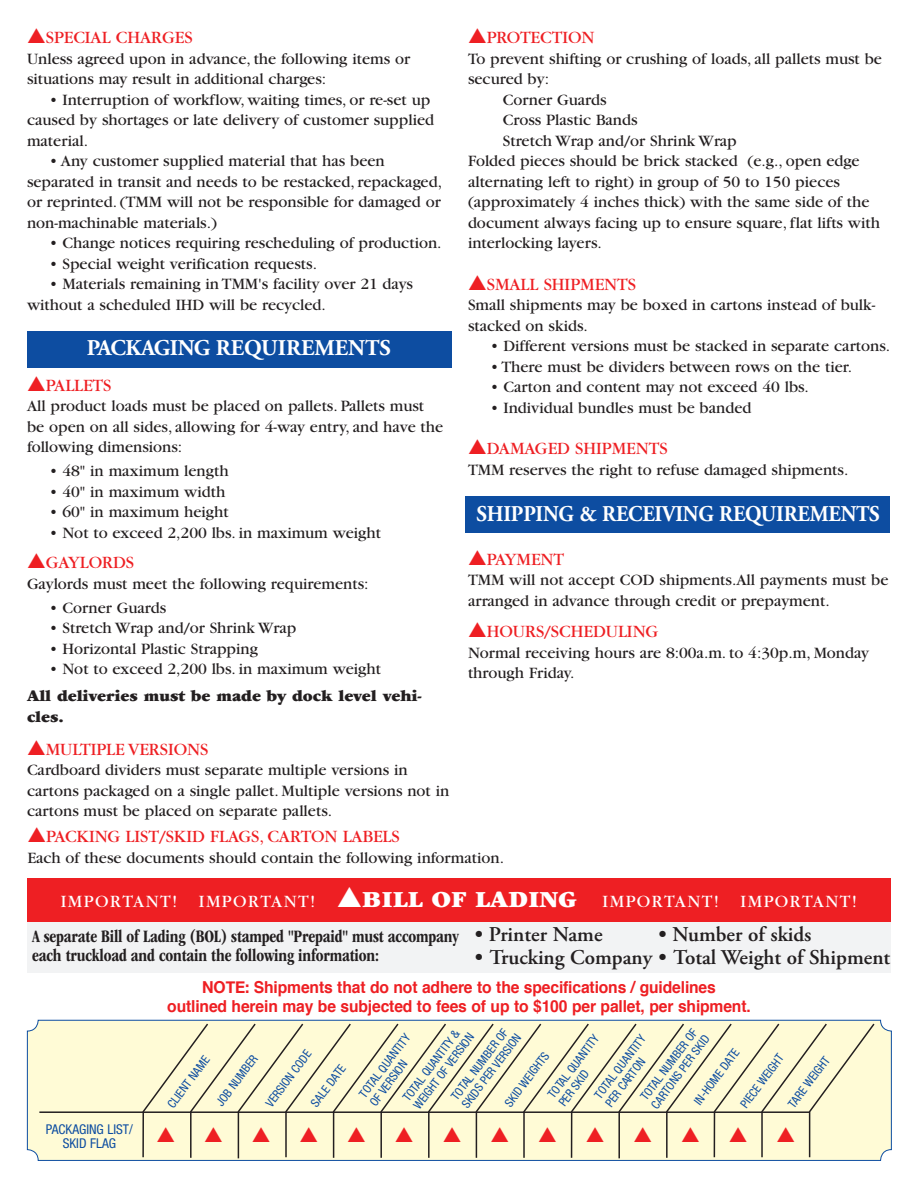
<style>
.page{position:relative;width:918px;height:1188px;background:#fff}
.page>*{position:absolute;margin:0;border:0;box-sizing:border-box;transform-origin:0 0}
.t1{font:700 22.5px "Adobe Garamond";letter-spacing:-.01em;color:#fff;scale:.93 1}
.t2{font:700 22.5px "Adobe Garamond";letter-spacing:-.01em;color:#fff}
.t3{font:600 21px "Adobe Garamond Pro";color:#231f20}
.t4{font:18px "Garamond";color:#ee1f23}
.t5{font:700 condensed 18px/19.5px "ITC Garamond Std";letter-spacing:-.01em;color:#231f20;scale:.95 1}
.t6{font:18px "Garamond";letter-spacing:.08em;color:#fff}
.t7{font:16.5px/20.5px "Garamond";color:#231f20}
.t8{font:700 16.5px/19.5px "Helvetica";letter-spacing:-.01em;color:#ee1f23;text-align:center;scale:.95 1}
.t9{font:900 16.5px/20.5px "Garamond";color:#231f20}
.t10{font:condensed 13.5px/13.5px "Helvetica Neue";color:#0d4da1;text-align:center}
.t11{font:condensed 12px/13.5px "Helvetica Neue";color:#0d4da1}
.s1{font-weight:900;font-size:24px}
.s2{font-family:"Helvetica Neue"}
</style>
<div class="page">
<div style="left:27px;top:331px;width:425px;height:36px;background:#0d4da1"></div>
<div style="left:465px;top:496px;width:425px;height:37px;background:#0d4da1"></div>
<div style="left:27px;top:1020px;width:864px;height:140px;background:#fffbd6;border-radius:11px"></div>
<div style="left:27px;top:1020px;width:865px;height:141px;border:1px solid #0d4da1;border-radius:11px"></div>
<hr style="left:39px;top:1111px;width:770px;height:2px;background:#231f20">
<div style="left:27px;top:917px;width:864px;height:55px;background:#f2f3f4"></div>
<div style="left:27px;top:878px;width:864px;height:44px;background:#ee1f23"></div>
<svg style="left:142px;top:1023px;width:734px;height:137px"></svg>
<p class="t4" style="left:27px;top:28px;width:167px">▲SPECIAL CHARGES</p>
<p class="t7" style="left:27px;top:48px;width:385px">Unless agreed upon in advance, the following items or situations may result in additional charges:</p>
<p class="t7" style="left:27px;top:89px;width:409px;text-indent:22px">• Interruption of workflow, waiting times, or re-set up caused by shortages or late delivery of customer supplied material.</p>
<p class="t7" style="left:27px;top:151px;width:417px;text-indent:22px">• Any customer supplied material that has been separated in transit and needs to be restacked, repackaged, or reprinted. (TMM will not be responsible for damaged or non-machinable materials.)</p>
<p class="t7" style="left:49px;top:233px;width:394px">• Change notices requiring rescheduling of production.</p>
<p class="t7" style="left:49px;top:254px;width:269px">• Special weight verification requests.</p>
<p class="t7" style="left:27px;top:274px;width:388px;text-indent:22px">• Materials remaining in TMM's facility over 21 days without a scheduled IHD will be recycled.</p>
<h1 class="t2" style="left:87px;top:336px;width:305px">PACKAGING REQUIREMENTS</h1>
<p class="t4" style="left:27px;top:376px;width:86px">▲PALLETS</p>
<p class="t7" style="left:27px;top:396px;width:418px">All product loads must be placed on pallets. Pallets must be open on all sides, allowing for 4-way entry, and have the following dimensions:</p>
<p class="t7" style="left:49px;top:461px;width:181px">• 48" in maximum length</p>
<p class="t7" style="left:49px;top:482px;width:177px">• 40" in maximum width</p>
<p class="t7" style="left:49px;top:502px;width:181px">• 60" in maximum height</p>
<p class="t7" style="left:49px;top:523px;width:333px">• Not to exceed 2,200 lbs. in maximum weight</p>
<p class="t4" style="left:27px;top:553px;width:109px">▲GAYLORDS</p>
<p class="t7" style="left:27px;top:573px;width:343px">Gaylords must meet the following requirements:</p>
<p class="t7" style="left:49px;top:597px;width:118px">• Corner Guards</p>
<p class="t7" style="left:49px;top:618px;width:249px">• Stretch Wrap and/or Shrink Wrap</p>
<p class="t7" style="left:49px;top:638px;width:210px">• Horizontal Plastic Strapping</p>
<p class="t7" style="left:49px;top:659px;width:333px">• Not to exceed 2,200 lbs. in maximum weight</p>
<p class="t9" style="left:27px;top:686px;width:396px">All deliveries must be made by dock level vehi&shy;cles.</p>
<p class="t4" style="left:27px;top:740px;width:183px">▲MULTIPLE VERSIONS</p>
<p class="t7" style="left:27px;top:760px;width:424px">Cardboard dividers must separate multiple versions in cartons packaged on a single pallet. Multiple versions not in cartons must be placed on separate pallets.</p>
<p class="t4" style="left:468px;top:28px;width:128px">▲PROTECTION</p>
<p class="t7" style="left:468px;top:48px;width:416px">To prevent shifting or crushing of loads, all pallets must be</p>
<p class="t7" style="left:468px;top:69px;width:83px">secured by:</p>
<p class="t7" style="left:503px;top:89px;width:105px">Corner Guards</p>
<p class="t7" style="left:503px;top:110px;width:136px">Cross Plastic Bands</p>
<p class="t7" style="left:503px;top:130px;width:236px">Stretch Wrap and/or Shrink Wrap</p>
<p class="t7" style="left:468px;top:151px;width:393px">Folded pieces should be brick stacked (e.g., open edge</p>
<p class="t7" style="left:468px;top:172px;width:374px">alternating left to right) in group of 50 to 150 pieces</p>
<p class="t7" style="left:468px;top:192px;width:403px">(approximately 4 inches thick) with the same side of the</p>
<p class="t7" style="left:468px;top:213px;width:414px">document always facing up to ensure square, flat lifts with</p>
<p class="t7" style="left:468px;top:233px;width:136px">interlocking layers.</p>
<p class="t4" style="left:468px;top:275px;width:170px">▲SMALL SHIPMENTS</p>
<p class="t7" style="left:468px;top:295px;width:409px">Small shipments may be boxed in cartons instead of bulk&shy;stacked on skids.</p>
<p class="t7" style="left:490px;top:336px;width:401px">• Different versions must be stacked in separate cartons.</p>
<p class="t7" style="left:490px;top:357px;width:363px">• There must be dividers between rows on the tier.</p>
<p class="t7" style="left:490px;top:377px;width:320px">• Carton and content may not exceed 40 lbs.</p>
<p class="t7" style="left:490px;top:398px;width:263px">• Individual bundles must be banded</p>
<p class="t4" style="left:468px;top:439px;width:201px">▲DAMAGED SHIPMENTS</p>
<p class="t7" style="left:468px;top:459px;width:382px">TMM reserves the right to refuse damaged shipments.</p>
<h1 class="t1" style="left:476px;top:502px;width:435px">SHIPPING &amp; RECEIVING REQUIREMENTS</h1>
<p class="t4" style="left:468px;top:549px;width:98px">▲PAYMENT</p>
<p class="t7" style="left:468px;top:570px;width:422px">TMM will not accept COD shipments.All payments must be arranged in advance through credit or prepayment.</p>
<p class="t4" style="left:468px;top:622px;width:192px">▲HOURS/SCHEDULING</p>
<p class="t7" style="left:468px;top:642px;width:403px">Normal receiving hours are 8:00a.m. to 4:30p.m, Monday through Friday.</p>
<p class="t4" style="left:27px;top:827px;width:374px">▲PACKING LIST/SKID FLAGS, CARTON LABELS</p>
<p class="t7" style="left:27px;top:848px;width:478px">Each of these documents should contain the following information.</p>
<p class="t6" style="left:61px;top:892px;width:798px">IMPORTANT! IMPORTANT! ▲<span class="s1">BILL OF LADING</span> IMPORTANT! IMPORTANT!</p>
<p class="t5" style="left:32px;top:927px;width:451px">A separate Bill of Lading (BOL) stamped "Prepaid" must accompany each truckload and contain the following information:</p>
<p class="t8" style="left:167px;top:977px;width:616px"><span class="s2">NOTE:</span> Shipments that do not adhere to the specifications / guidelines<br>outlined herein may be subjected to fees of up to $100 per pallet, per shipment.</p>
<p class="t3" style="left:658px;top:922px;width:155px">• Number of skids</p>
<p class="t3" style="left:475px;top:922px;width:129px">• Printer Name</p>
<p class="t3" style="left:475px;top:945px;width:417px">• Trucking Company • Total Weight of Shipment</p>
<p class="t10" style="left:46px;top:1123px;width:89px">PACKAGING LIST/<br>SKID FLAG</p>
<p class="t11" style="left:165px;top:1102px;width:63px;rotate:-53deg">CLIENT NAME</p>
<p class="t11" style="left:213px;top:1101px;width:62px;rotate:-53deg">JOB NUMBER</p>
<p class="t11" style="left:263px;top:1101px;width:69px;rotate:-53deg">VERSION CODE</p>
<p class="t11" style="left:308px;top:1101px;width:51px;rotate:-53deg">SALE DATE</p>
<p class="t11" style="left:448px;top:1095px;width:91px;rotate:-53deg">TOTAL NUMBER OF<br>SKIDS PER VERSION</p>
<p class="t11" style="left:638px;top:1095px;width:90px;rotate:-53deg">TOTAL NUMBER OF<br>CARTONS PER SKID</p>
<p class="t11" style="left:400px;top:1096px;width:94px;rotate:-53deg">TOTAL QUANTITY &amp;<br>WEIGHT OF VERSION</p>
<p class="t11" style="left:356px;top:1092px;width:78px;rotate:-53deg">TOTAL QUANTITY<br>OF VERSION</p>
<p class="t11" style="left:545px;top:1093px;width:78px;rotate:-53deg">TOTAL QUANTITY<br>PER SKID</p>
<p class="t11" style="left:592px;top:1093px;width:78px;rotate:-53deg">TOTAL QUANTITY<br>PER CARTON</p>
<p class="t11" style="left:691px;top:1099px;width:68px;rotate:-53deg">IN-HOME DATE</p>
<p class="t11" style="left:738px;top:1102px;width:65px;rotate:-53deg">PIECE WEIGHT</p>
<p class="t11" style="left:785px;top:1102px;width:62px;rotate:-53deg">TARE WEIGHT</p>
<p class="t11" style="left:502px;top:1101px;width:66px;rotate:-53deg">SKID WEIGHTS</p>
</div>
